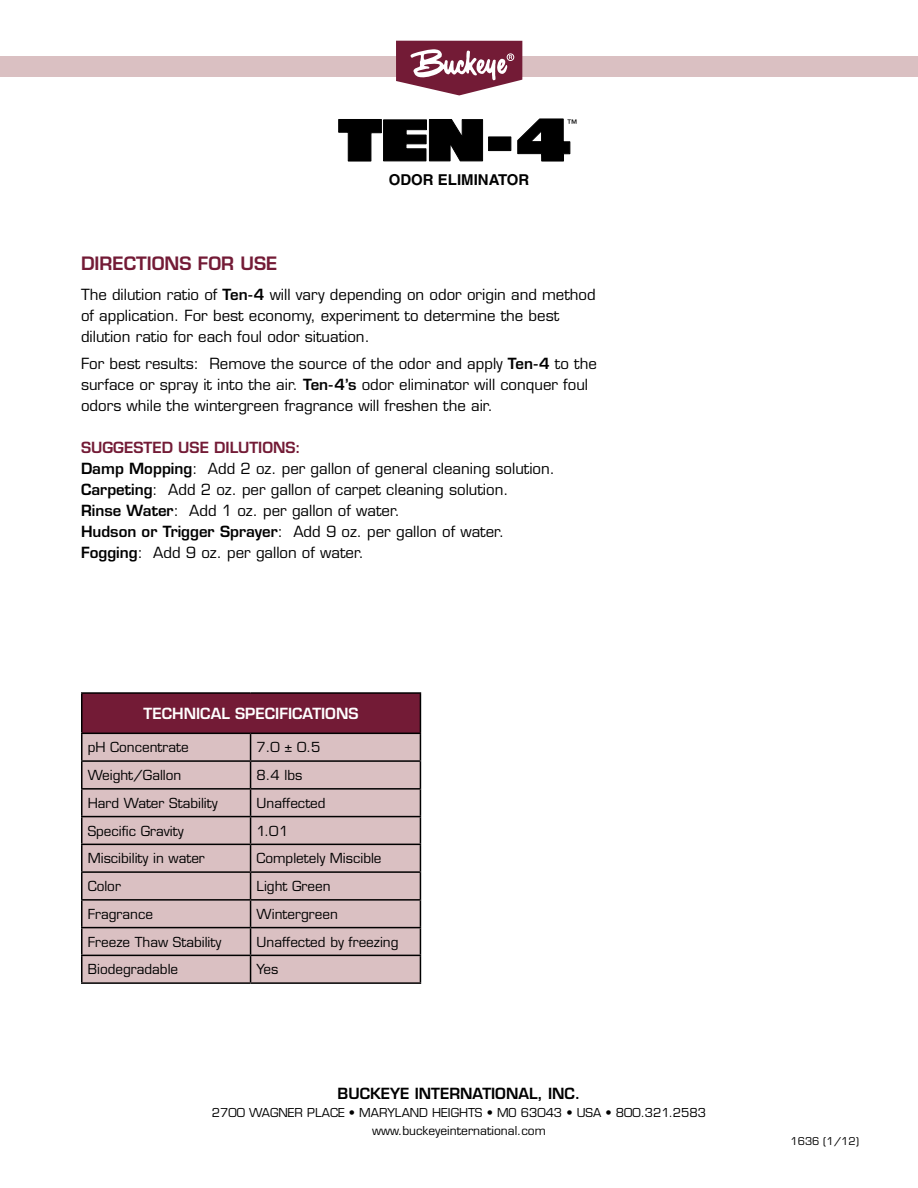
<style>
.page{position:relative;width:918px;height:1188px;background:#fff}
.page>*{position:absolute;margin:0;border:0;box-sizing:border-box;transform-origin:0 0}
.t1{font:600 18px "Eurostile LT Std";color:#731b36}
.t2{font:15px/21px "Eurostile LT Std";color:#000}
.t3{font:600 15px "Eurostile LT Std";color:#000}
.t4{font:600 15px "Eurostile LT Std";color:#fff}
.t5{font:700 15px "Helvetica LT Std";color:#000}
.t6{font:13.5px "Eurostile LT Std";color:#000}
.t7{font:12px/18px "Eurostile LT Std";color:#000;text-align:center}
.t8{font:10.5px "Eurostile LT Std";color:#000}
.t9{font:10.5px "Helvetica LT Std";color:#000}
.s1{font-weight:600}
.s2{font-weight:600;color:#731b36}
</style>
<div class="page">
<div style="left:0;top:56px;width:918px;height:20px;background:#dac0c2"></div>
<svg style="left:396px;top:41px;width:126px;height:54px;background:#9c5f71"></svg>
<div style="left:488px;top:137px;width:23px;height:14px;background:#000"></div>
<svg style="left:338px;top:119px;width:145px;height:42px;background:#2c2c2c"></svg>
<svg style="left:517px;top:119px;width:53px;height:42px"></svg>
<div style="left:82px;top:693px;width:338px;height:40px;background:#731b36"></div>
<div style="left:82px;top:734px;width:338px;height:248px;background:#dac0c2"></div>
<hr style="left:81px;top:692px;width:170px;height:2px;background:#000">
<hr style="left:81px;top:694px;width:1px;height:39px;background:#000">
<hr style="left:251px;top:692px;width:170px;height:2px;background:#000">
<hr style="left:420px;top:694px;width:1px;height:39px;background:#000">
<hr style="left:81px;top:733px;width:170px;height:1px;background:#000">
<hr style="left:251px;top:733px;width:170px;height:1px;background:#000">
<hr style="left:81px;top:760px;width:170px;height:2px;background:#000">
<hr style="left:251px;top:760px;width:170px;height:2px;background:#000">
<hr style="left:81px;top:788px;width:170px;height:2px;background:#000">
<hr style="left:251px;top:788px;width:170px;height:2px;background:#000">
<hr style="left:81px;top:816px;width:170px;height:1px;background:#000">
<hr style="left:251px;top:816px;width:170px;height:1px;background:#000">
<hr style="left:81px;top:844px;width:170px;height:1px;background:#000">
<hr style="left:251px;top:844px;width:170px;height:1px;background:#000">
<hr style="left:81px;top:871px;width:170px;height:2px;background:#000">
<hr style="left:251px;top:871px;width:170px;height:2px;background:#000">
<hr style="left:81px;top:899px;width:170px;height:2px;background:#000">
<hr style="left:251px;top:899px;width:170px;height:2px;background:#000">
<hr style="left:81px;top:927px;width:170px;height:1px;background:#000">
<hr style="left:251px;top:927px;width:170px;height:1px;background:#000">
<hr style="left:81px;top:955px;width:170px;height:1px;background:#000">
<svg style="left:81px;top:734px;width:1px;height:248px"></svg>
<hr style="left:251px;top:955px;width:170px;height:1px;background:#000">
<svg style="left:250px;top:734px;width:1px;height:248px"></svg>
<svg style="left:420px;top:734px;width:1px;height:248px"></svg>
<hr style="left:81px;top:982px;width:170px;height:2px;background:#000">
<hr style="left:251px;top:982px;width:170px;height:2px;background:#000">
<p class="t5" style="left:389px;top:170px;width:142px">ODOR ELIMINATOR</p>
<p class="t9" style="left:567px;top:117px;width:12px">™</p>
<p class="t1" style="left:81px;top:252px;width:198px">DIRECTIONS FOR USE</p>
<p class="t2" style="left:81px;top:284px;width:516px">The dilution ratio of <span class="s1">Ten-4</span> will vary depending on odor origin and method of application. For best economy, experiment to determine the best dilution ratio for each foul odor situation.</p>
<p class="t2" style="left:81px;top:353px;width:517px">For best results: Remove the source of the odor and apply <span class="s1">Ten-4</span> to the surface or spray it into the air. <span class="s1">Ten-4’s</span> odor eliminator will conquer foul odors while the wintergreen fragrance will freshen the air.</p>
<p class="t2" style="left:81px;top:437px;width:476px"><span class="s2">SUGGESTED USE DILUTIONS:<br></span><span class="s1">Damp Mopping</span>: Add 2 oz. per gallon of general cleaning solution.<br><span class="s1">Carpeting</span>: Add 2 oz. per gallon of carpet cleaning solution.<br><span class="s1">Rinse Water</span>: Add 1 oz. per gallon of water.<br><span class="s1">Hudson or Trigger Sprayer</span>: Add 9 oz. per gallon of water.<br><span class="s1">Fogging</span>: Add 9 oz. per gallon of water.</p>
<p class="t4" style="left:144px;top:704px;width:216px">TECHNICAL SPECIFICATIONS</p>
<p class="t6" style="left:88px;top:739px;width:103px">pH Concentrate</p>
<p class="t6" style="left:257px;top:739px;width:65px">7.0 ± 0.5</p>
<p class="t6" style="left:88px;top:767px;width:95px">Weight/Gallon</p>
<p class="t6" style="left:257px;top:767px;width:47px">8.4 lbs</p>
<p class="t6" style="left:88px;top:795px;width:131px">Hard Water Stability</p>
<p class="t6" style="left:257px;top:795px;width:71px">Unaffected</p>
<p class="t6" style="left:88px;top:822px;width:97px">Specific Gravity</p>
<p class="t6" style="left:257px;top:822px;width:33px">1.01</p>
<p class="t6" style="left:88px;top:850px;width:119px">Miscibility in water</p>
<p class="t6" style="left:257px;top:850px;width:127px">Completely Miscible</p>
<p class="t6" style="left:88px;top:878px;width:35px">Color</p>
<p class="t6" style="left:257px;top:878px;width:76px">Light Green</p>
<p class="t6" style="left:88px;top:906px;width:67px">Fragrance</p>
<p class="t6" style="left:257px;top:906px;width:83px">Wintergreen</p>
<p class="t6" style="left:88px;top:933px;width:135px">Freeze Thaw Stability</p>
<p class="t6" style="left:257px;top:933px;width:143px">Unaffected by freezing</p>
<p class="t6" style="left:88px;top:961px;width:92px">Biodegradable</p>
<p class="t6" style="left:257px;top:961px;width:23px">Yes</p>
<p class="t3" style="left:338px;top:1084px;width:244px">BUCKEYE INTERNATIONAL, INC.</p>
<p class="t7" style="left:212px;top:1104px;width:496px">2700 WAGNER PLACE • MARYLAND HEIGHTS • MO 63043 • USA • 800.321.2583 www.buckeyeinternational.com</p>
<p class="t8" style="left:791px;top:1135px;width:70px">1636 (1/12)</p>
</div>
